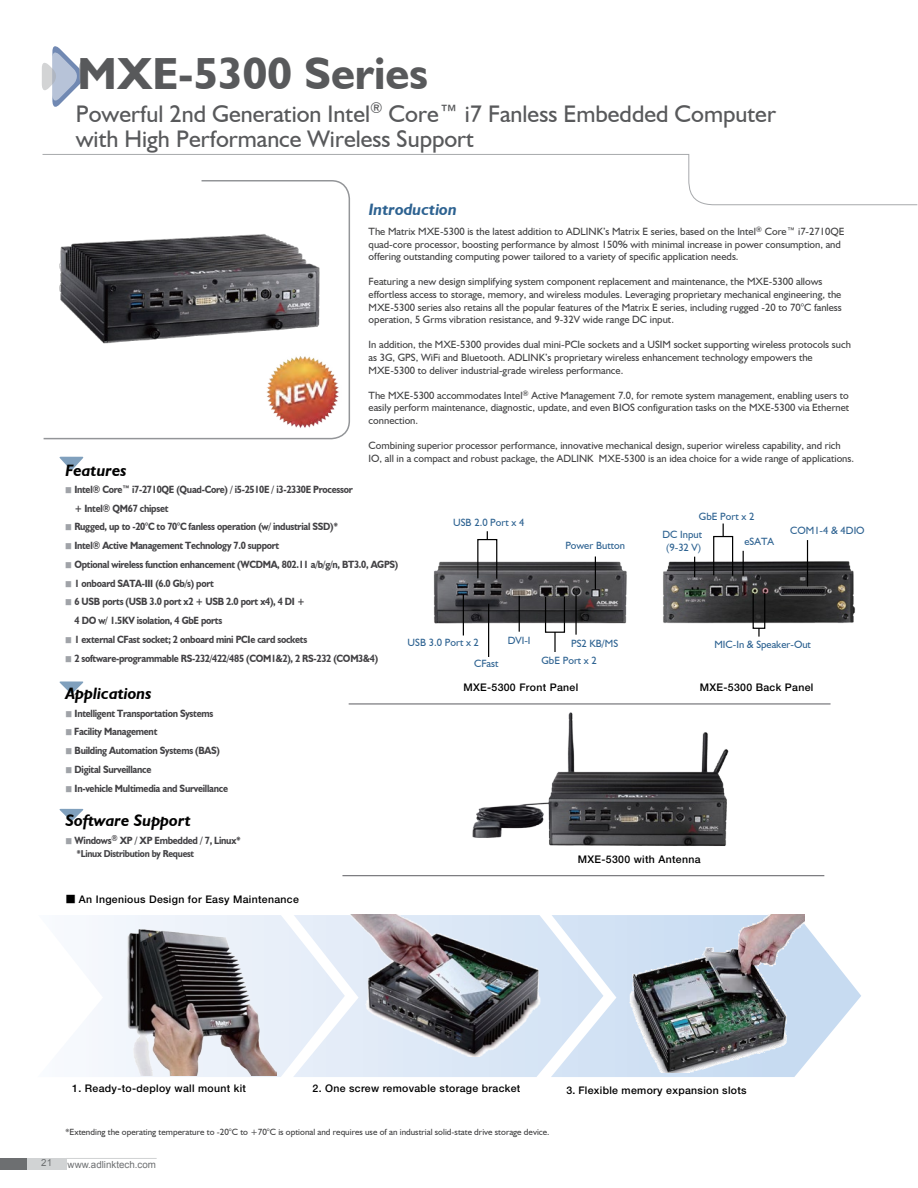
<style>
.page{position:relative;width:918px;height:1188px;background:#fff}
.page>*{position:absolute;margin:0;border:0;box-sizing:border-box;transform-origin:0 0}
.t1{font:700 45px "Humanist 521 BT";color:#58595b}
.t2{font:24px/25.5px "Humanist 521 BT";color:#58595b}
.t3{font:italic 700 16.5px "Humanist 521 BT";color:#000100}
.t4{font:italic 700 16.5px "Humanist 521 BT";color:#2d6291}
.t5{font:10.5px/12.6px "Humanist 521 BT";color:#414142}
.t6{font:700 10.5px/18.8px "Humanist 521 BT";letter-spacing:-.03em;color:#434245;scale:.9 1}
.t7{font:500 10.5px "Helvetica Neue LT Std";letter-spacing:.03em;color:#000}
.t8{font:10.5px/12.6px "Humanist 521 BT";color:#2d6291;text-align:center}
.t9{font:700 10.05px "Humanist 521 BT";letter-spacing:-.03em;color:#434245;scale:.9 1}
.t10{font:9.75px "Arial";color:#6d6f71}
.t11{font:9px "Humanist 521 BT";color:#414142}
.s1{font-family:"Koz Min Pro";font-weight:400;font-size:7.5px;color:#a0a3a8}
.s2{font-family:"Koz Min Pro";font-weight:400}
</style>
<div class="page">
<svg style="left:42px;top:154px;width:876px;height:52px"></svg>
<div style="left:0;top:1158px;width:27px;height:11px;background:#6d6f71"></div>
<div style="left:27px;top:1158px;width:39px;height:11px;background:#d1d3d4"></div>
<hr style="left:66px;top:1158px;width:91px;height:1px;background:#d1d3d4">
<img style="left:435px;top:703px;width:343px;height:174px">
<img style="left:433px;top:531px;width:185px;height:126px">
<hr style="left:463px;top:595px;width:1px;height:40px;background:#000">
<hr style="left:488px;top:604px;width:1px;height:53px;background:#000">
<hr style="left:519px;top:596px;width:1px;height:36px;background:#000">
<hr style="left:575px;top:595px;width:2px;height:40px;background:#000">
<div style="left:477px;top:539px;width:20px;height:40px;border:1px solid #000"></div>
<div style="left:545px;top:596px;width:20px;height:37px;border:1px solid #000"></div>
<hr style="left:554px;top:632px;width:2px;height:20px;background:#000">
<hr style="left:595px;top:557px;width:1px;height:32px;background:#000">
<img style="left:618px;top:523px;width:237px;height:106px">
<div style="left:713px;top:536px;width:20px;height:40px;border:1px solid #000"></div>
<svg style="left:723px;top:524px;width:1px;height:13px"></svg>
<div style="left:753px;top:592px;width:12px;height:37px;border:1px solid #000"></div>
<svg style="left:758px;top:628px;width:2px;height:9px"></svg>
<svg style="left:694px;top:557px;width:1px;height:20px"></svg>
<svg style="left:743px;top:551px;width:1px;height:25px"></svg>
<hr style="left:807px;top:540px;width:1px;height:46px;background:#000">
<svg style="left:59px;top:681px;width:25px;height:13px"></svg>
<svg style="left:42px;top:46px;width:45px;height:61px"></svg>
<svg style="left:59px;top:457px;width:25px;height:13px"></svg>
<svg style="left:42px;top:179px;width:309px;height:261px"></svg>
<svg style="left:59px;top:809px;width:25px;height:12px"></svg>
<img style="left:264px;top:364px;width:77px;height:67px">
<hr style="left:349px;top:704px;width:482px;height:1px;background:#5b5b60">
<hr style="left:342px;top:875px;width:482px;height:1px;background:#5b5b60">
<svg style="left:603px;top:915px;width:258px;height:162px"></svg>
<svg style="left:345px;top:915px;width:258px;height:162px;background:#dce8f6"></svg>
<svg style="left:98px;top:915px;width:247px;height:162px"></svg>
<img style="left:111px;top:920px;width:165px;height:156px">
<img style="left:336px;top:914px;width:220px;height:142px">
<img style="left:621px;top:915px;width:184px;height:158px">
<img style="left:42px;top:208px;width:307px;height:156px">
<h1 class="t1" style="left:78px;top:45px;width:352px">MXE-5300 Series</h1>
<h2 class="t2" style="left:76px;top:101px;width:702px">Powerful 2nd Generation Intel<sup>®</sup> Core™ i7 Fanless Embedded Computer with High Performance Wireless Support</h2>
<h3 class="t4" style="left:369px;top:199px;width:89px">Introduction</h3>
<p class="t5" style="left:369px;top:225px;width:477px">The Matrix MXE-5300 is the latest addition to ADLINK’s Matrix E series, based on the Intel<sup>®</sup> Core™ i7-2710QE quad-core processor, boosting performance by almost 150% with minimal increase in power consumption, and offering outstanding computing power tailored to a variety of specific application needs.</p>
<p class="t5" style="left:369px;top:275px;width:475px">Featuring a new design simplifying system component replacement and maintenance, the MXE-5300 allows effortless access to storage, memory, and wireless modules. Leveraging proprietary mechanical engineering, the MXE-5300 series also retains all the popular features of the Matrix E series, including rugged -20 to 70°C fanless operation, 5 Grms vibration resistance, and 9-32V wide range DC input.</p>
<p class="t5" style="left:369px;top:338px;width:484px">In addition, the MXE-5300 provides dual mini-PCIe sockets and a USIM socket supporting wireless protocols such as 3G, GPS, WiFi and Bluetooth. ADLINK’s proprietary wireless enhancement technology empowers the<br>MXE-5300 to deliver industrial-grade wireless performance.</p>
<p class="t5" style="left:369px;top:389px;width:482px;text-align:justify">The MXE-5300 accommodates Intel<sup>®</sup> Active Management 7.0, for remote system management, enabling users to easily perform maintenance, diagnostic, update, and even BIOS configuration tasks on the MXE-5300 via Ethernet connection.</p>
<p class="t5" style="left:369px;top:439px;width:487px">Combining superior processor performance, innovative mechanical design, superior wireless capability, and rich<br>IO, all in a compact and robust package, the ADLINK MXE-5300 is an idea choice for a wide range of applications.</p>
<h3 class="t3" style="left:66px;top:460px;width:63px">Features</h3>
<p class="t6" style="left:75px;top:480px;width:311px;text-indent:-9px"><span class="s1">■</span> Intel® Core™ i7-2710QE (Quad-Core) / i5-2510E / i3-2330E Processor + Intel® QM67 chipset</p>
<p class="t6" style="left:65px;top:517px;width:305px"><span class="s1">■</span> Rugged, up to -20°C to 70°C fanless operation (w/ industrial SSD)*</p>
<p class="t6" style="left:65px;top:536px;width:239px"><span class="s1">■</span> Intel® Active Management Technology 7.0 support</p>
<p class="t6" style="left:65px;top:555px;width:372px"><span class="s1">■</span> Optional wireless function enhancement (WCDMA, 802.11 a/b/g/n, BT3.0, AGPS)</p>
<p class="t6" style="left:65px;top:573px;width:167px"><span class="s1">■</span> 1 onboard SATA-III (6.0 Gb/s) port</p>
<p class="t6" style="left:75px;top:592px;width:257px;text-indent:-9px"><span class="s1">■</span> 6 USB ports (USB 3.0 port x2 + USB 2.0 port x4), 4 DI +<br>4 DO w/ 1.5KV isolation, 4 GbE ports</p>
<p class="t6" style="left:65px;top:630px;width:270px"><span class="s1">■</span> 1 external CFast socket; 2 onboard mini PCIe card sockets</p>
<p class="t6" style="left:65px;top:648px;width:349px"><span class="s1">■</span> 2 software-programmable RS-232/422/485 (COM1&amp;2), 2 RS-232 (COM3&amp;4)</p>
<p class="t8" style="left:699px;top:510px;width:57px">GbE Port x 2</p>
<p class="t8" style="left:745px;top:535px;width:31px">eSATA</p>
<p class="t8" style="left:453px;top:516px;width:73px">USB 2.0 Port x 4</p>
<p class="t8" style="left:790px;top:524px;width:76px">COM1-4 &amp; 4DIO</p>
<p class="t8" style="left:566px;top:538px;width:61px">Power Button</p>
<p class="t8" style="left:663px;top:528px;width:41px">DC Input (9-32 V)</p>
<p class="t8" style="left:408px;top:636px;width:73px">USB 3.0 Port x 2</p>
<p class="t8" style="left:508px;top:634px;width:24px">DVI-I</p>
<p class="t8" style="left:474px;top:657px;width:26px">CFast</p>
<p class="t8" style="left:571px;top:637px;width:49px">PS2 KB/MS</p>
<p class="t8" style="left:714px;top:638px;width:98px">MIC-In &amp; Speaker-Out</p>
<p class="t8" style="left:541px;top:654px;width:57px">GbE Port x 2</p>
<h3 class="t3" style="left:66px;top:683px;width:87px">Applications</h3>
<p class="t6" style="left:66px;top:703px;width:166px"><span class="s1">■</span> Intelligent Transportation Systems</p>
<p class="t6" style="left:66px;top:722px;width:104px"><span class="s1">■</span> Facility Management</p>
<p class="t6" style="left:66px;top:741px;width:173px"><span class="s1">■</span> Building Automation Systems (BAS)</p>
<p class="t6" style="left:66px;top:760px;width:97px"><span class="s1">■</span> Digital Surveillance</p>
<p class="t6" style="left:66px;top:778px;width:182px"><span class="s1">■</span> In-vehicle Multimedia and Surveillance</p>
<h3 class="t3" style="left:66px;top:810px;width:127px">Software Support</h3>
<p class="t6" style="left:66px;top:831px;width:196px"><span class="s1">■</span> Windows<sup>®</sup> XP / XP Embedded / 7, Linux*</p>
<p class="t9" style="left:77px;top:847px;width:132px">*Linux Distribution by Request</p>
<p class="t7" style="left:66px;top:893px;width:235px"><span class="s2">■</span> An Ingenious Design for Easy Maintenance</p>
<p class="t7" style="left:463px;top:681px;width:116px">MXE-5300 Front Panel</p>
<p class="t7" style="left:700px;top:681px;width:115px">MXE-5300 Back Panel</p>
<p class="t7" style="left:578px;top:853px;width:124px">MXE-5300 with Antenna</p>
<p class="t7" style="left:72px;top:1082px;width:175px">1. Ready-to-deploy wall mount kit</p>
<p class="t7" style="left:313px;top:1082px;width:209px">2. One screw removable storage bracket</p>
<p class="t7" style="left:566px;top:1084px;width:182px">3. Flexible memory expansion slots</p>
<p class="t11" style="left:66px;top:1126px;width:485px">*Extending the operating temperature to -20°C to +70°C is optional and requires use of an industrial solid-state drive storage device.</p>
<p class="t10" style="left:41px;top:1157px;width:12px">21</p>
<p class="t10" style="left:68px;top:1158px;width:90px">www.adlinktech.com</p>
</div>
